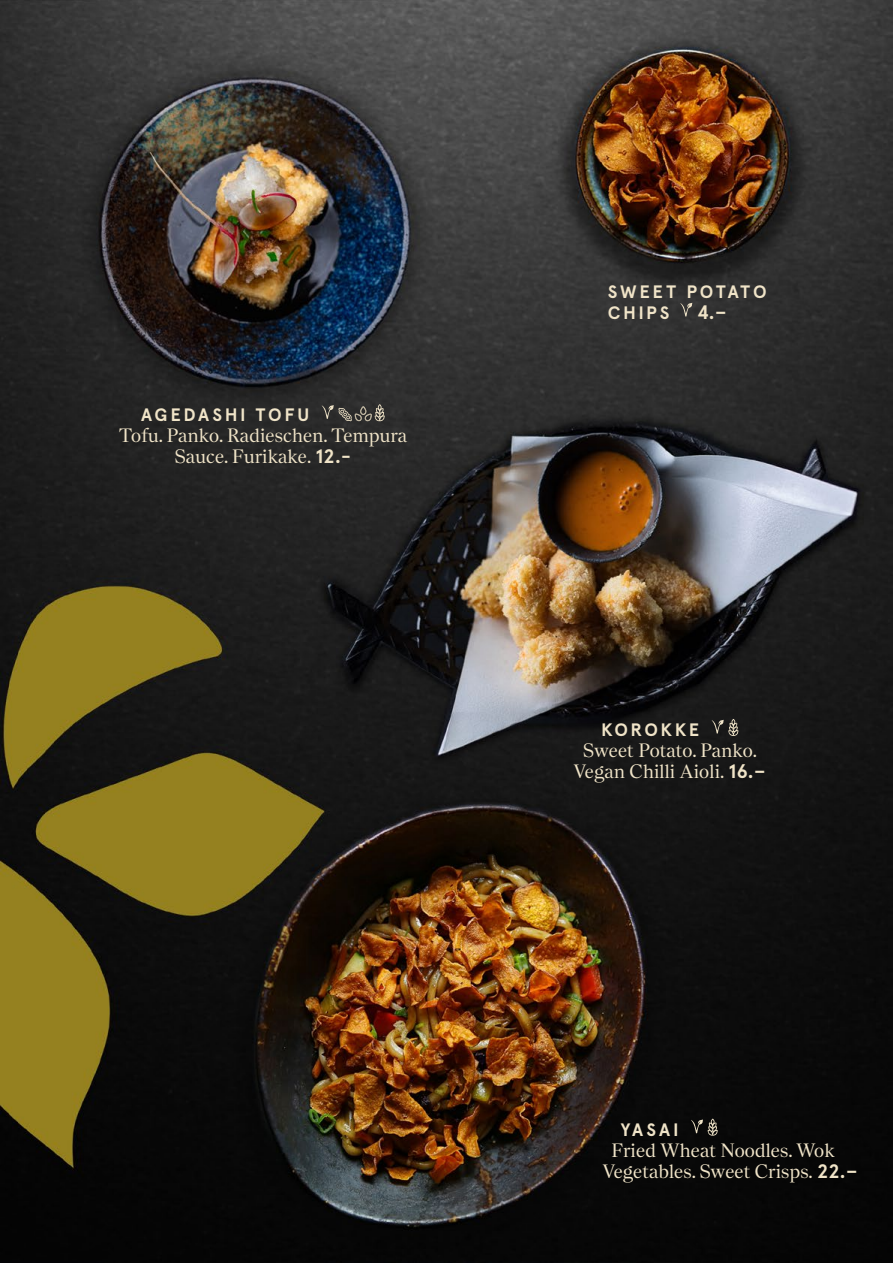
<style>
.page{position:relative;width:893px;height:1263px;background:#fff}
.page>*{position:absolute;margin:0;border:0;box-sizing:border-box;transform-origin:0 0}
.t1{font:700 19.5px "Apercu";color:#f0e4c8}
.t2{font:18px/21px "Nantes";letter-spacing:.01em;color:#f0e4c8;text-align:center}
.t3{font:700 18px/21px "Apercu";letter-spacing:.145em;color:#f0e4c8}
.s1{font-family:"Apercu";font-weight:700;font-size:19.5px}
</style>
<div class="page">
<img style="left:0;top:0;width:893px;height:1263px">
<svg style="left:322px;top:404px;width:63px;height:17px"></svg>
<svg style="left:712px;top:719px;width:26px;height:17px"></svg>
<svg style="left:691px;top:1118px;width:27px;height:18px"></svg>
<svg style="left:680px;top:303px;width:12px;height:14px"></svg>
<p class="t3" style="left:141px;top:404px;width:170px">AGEDASHI TOFU</p>
<p class="t2" style="left:119px;top:426px;width:290px">Tofu. Panko. Radieschen. Tempura<br>Sauce. Furikake. <span class="s1">12.-</span></p>
<p class="t3" style="left:608px;top:281px;width:160px">SWEET POTATO<br>CHIPS</p>
<p class="t1" style="left:697px;top:300px;width:31px">4.–</p>
<p class="t3" style="left:601px;top:719px;width:100px">KOROKKE</p>
<p class="t2" style="left:574px;top:740px;width:193px">Sweet Potato. Panko.<br>Vegan Chilli Aioli. <span class="s1">16.–</span></p>
<p class="t3" style="left:621px;top:1119px;width:59px">YASAI</p>
<p class="t2" style="left:603px;top:1140px;width:256px;text-align:left;text-indent:9px">Fried Wheat Noodles. Wok<br>Vegetables. Sweet Crisps. <span class="s1">22.–</span></p>
</div>
